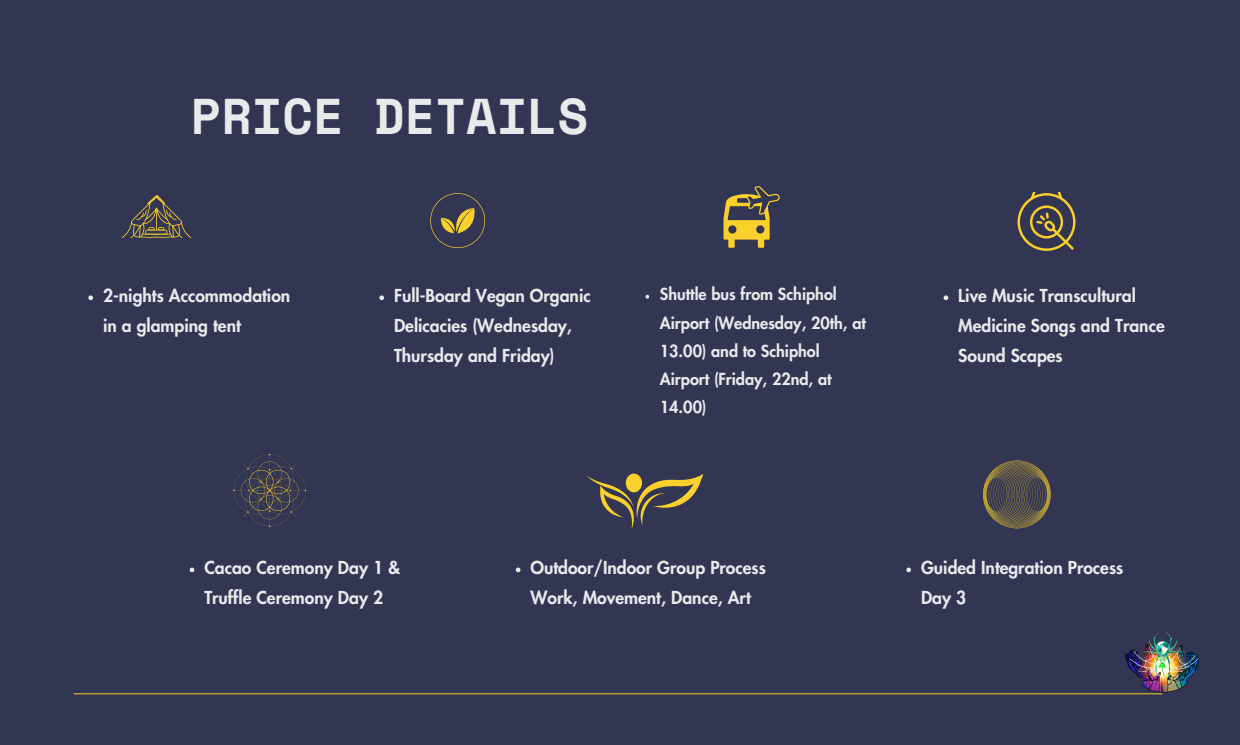
<style>
.page{position:relative;width:1240px;height:745px;background:#fff}
.page>*{position:absolute;margin:0;border:0;box-sizing:border-box;transform-origin:0 0}
.t1{font:700 50px "Space Mono";color:#e9eaec}
.t2{font:800 17.5px/30px "Futura LT Pro";color:#e9eaec}
.t3{font:800 16.25px/28.1px "Futura LT Pro";color:#e9eaec}
</style>
<div class="page">
<div style="left:0;top:0;width:1240px;height:744px;background:#333652"></div>
<hr style="left:74px;top:693px;width:1088px;height:1px;background:#fad02c">
<svg style="left:122px;top:195px;width:69px;height:43px"></svg>
<svg style="left:430px;top:193px;width:55px;height:55px"></svg>
<svg style="left:723px;top:186px;width:57px;height:62px"></svg>
<svg style="left:232px;top:453px;width:75px;height:75px"></svg>
<svg style="left:1017px;top:192px;width:58px;height:58px"></svg>
<svg style="left:587px;top:474px;width:116px;height:54px"></svg>
<div style="left:626px;top:473px;width:16px;height:19px;background:#fad02c;border-radius:50%"></div>
<svg style="left:983px;top:460px;width:67px;height:68px"></svg>
<img style="left:1124px;top:632px;width:75px;height:61px">
<svg style="left:88px;top:295px;width:5px;height:5px"></svg>
<svg style="left:379px;top:295px;width:5px;height:5px"></svg>
<svg style="left:645px;top:295px;width:4px;height:3px"></svg>
<svg style="left:190px;top:567px;width:4px;height:5px"></svg>
<svg style="left:944px;top:295px;width:4px;height:5px"></svg>
<svg style="left:516px;top:567px;width:4px;height:5px"></svg>
<svg style="left:906px;top:567px;width:5px;height:5px"></svg>
<p class="t1" style="left:191px;top:78px;width:399px">PRICE DETAILS</p>
<p class="t2" style="left:103px;top:281px;width:189px">2-nights Accommodation in a glamping tent</p>
<p class="t2" style="left:394px;top:281px;width:198px">Full-Board Vegan Organic<br>Delicacies (Wednesday,<br>Thursday and Friday)</p>
<p class="t3" style="left:660px;top:281px;width:208px">Shuttle bus from Schiphol<br>Airport (Wednesday, 20th, at<br>13.00) and to Schiphol<br>Airport (Friday, 22nd, at<br>14.00)</p>
<p class="t2" style="left:958px;top:281px;width:208px">Live Music Transcultural<br>Medicine Songs and Trance<br>Sound Scapes</p>
<p class="t2" style="left:204px;top:553px;width:198px">Cacao Ceremony Day 1 &amp;<br>Truffle Ceremony Day 2</p>
<p class="t2" style="left:530px;top:553px;width:237px">Outdoor/Indoor Group Process<br>Work, Movement, Dance, Art</p>
<p class="t2" style="left:921px;top:553px;width:204px">Guided Integration Process<br>Day 3</p>
</div>
